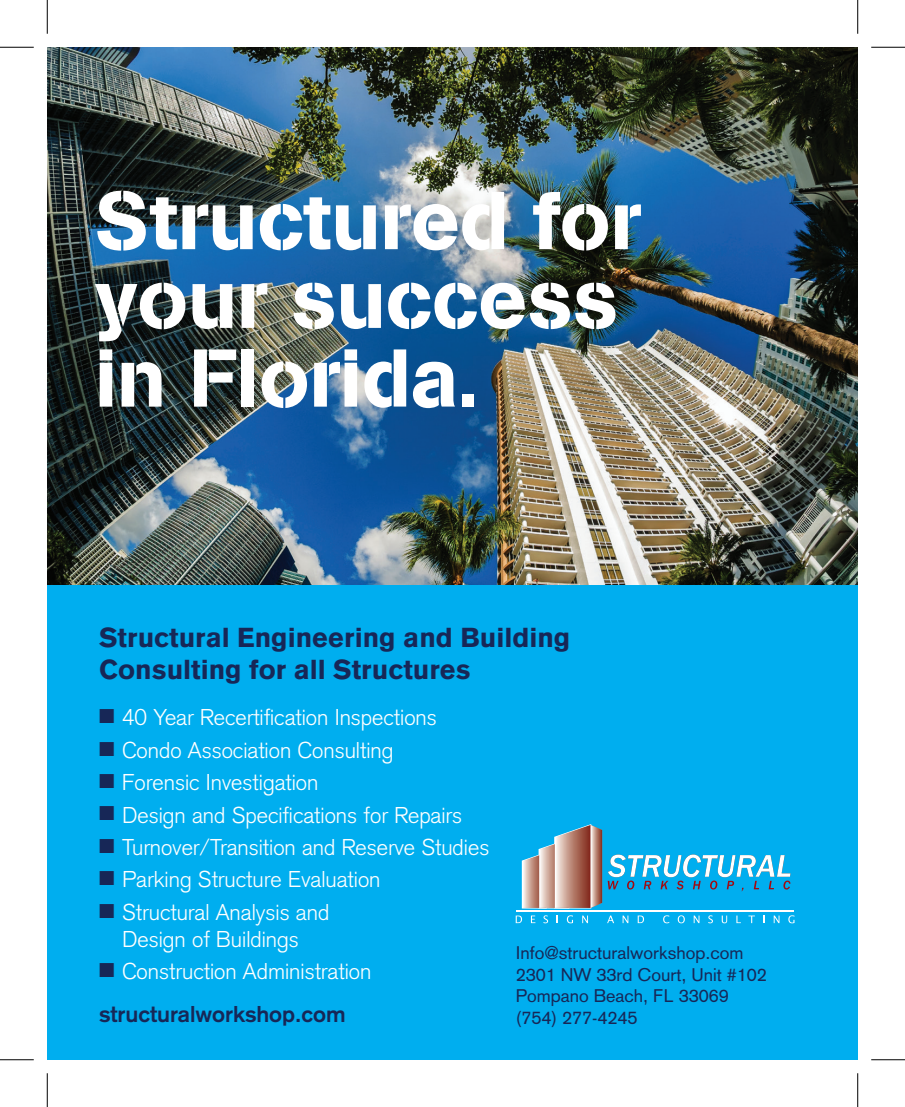
<style>
.page{position:relative;width:905px;height:1107px;background:#fff}
.page>*{position:absolute;margin:0;border:0;box-sizing:border-box;transform-origin:0 0}
.t1{font:81px/78.8px "AG Book Stencil";color:#fff}
.t2{font:900 27px/32.4px "Akzidenz Grotesk";color:#172757}
.t3{font:300 22.5px/27px "Akzidenz Grotesk";color:#fff;text-align:center}
.t4{font:700 22.5px "Akzidenz Grotesk";color:#172757}
.t5{font:18px/21.6px "Akzidenz Grotesk";color:#172757}
.s1{color:#172757}
</style>
<div class="page">
<img style="left:47px;top:47px;width:810px;height:538px">
<div style="left:47px;top:585px;width:810px;height:475px;background:#00aeef"></div>
<svg style="left:515px;top:916px;width:7px;height:7px"></svg>
<svg style="left:531px;top:916px;width:4px;height:7px"></svg>
<svg style="left:543px;top:915px;width:5px;height:8px"></svg>
<svg style="left:567px;top:915px;width:6px;height:8px"></svg>
<svg style="left:582px;top:916px;width:6px;height:7px"></svg>
<svg style="left:607px;top:916px;width:7px;height:7px"></svg>
<svg style="left:622px;top:916px;width:6px;height:7px"></svg>
<svg style="left:637px;top:916px;width:7px;height:7px"></svg>
<svg style="left:663px;top:915px;width:6px;height:8px"></svg>
<svg style="left:677px;top:915px;width:7px;height:8px"></svg>
<svg style="left:693px;top:916px;width:6px;height:7px"></svg>
<svg style="left:708px;top:915px;width:5px;height:8px"></svg>
<svg style="left:721px;top:916px;width:6px;height:7px"></svg>
<svg style="left:736px;top:916px;width:4px;height:7px"></svg>
<svg style="left:748px;top:916px;width:6px;height:7px"></svg>
<svg style="left:773px;top:916px;width:6px;height:7px"></svg>
<svg style="left:788px;top:915px;width:6px;height:8px"></svg>
<hr style="left:516px;top:911px;width:277px;height:1px;background:#fff">
<svg style="left:521px;top:824px;width:269px;height:85px"></svg>
<hr style="left:0;top:47px;width:34px;height:1px;background:#000">
<hr style="left:871px;top:47px;width:33px;height:1px;background:#000">
<hr style="left:0;top:1059px;width:34px;height:1px;background:#000">
<hr style="left:871px;top:1059px;width:33px;height:1px;background:#000">
<hr style="left:47px;top:0;width:1px;height:34px;background:#000">
<hr style="left:47px;top:1073px;width:1px;height:34px;background:#000">
<hr style="left:857px;top:0;width:1px;height:34px;background:#000">
<hr style="left:857px;top:1073px;width:1px;height:34px;background:#000">
<h1 class="t1" style="left:95px;top:181px;width:547px">Structured for your success in Florida.</h1>
<p class="t2" style="left:99px;top:621px;width:473px">Structural Engineering and Building<br>Consulting for all Structures</p>
<p class="t3" style="left:99px;top:704px;width:339px"><span class="s1">■</span> 40 Year Recertification Inspections</p>
<p class="t3" style="left:99px;top:737px;width:296px"><span class="s1">■</span> Condo Association Consulting</p>
<p class="t3" style="left:99px;top:769px;width:221px"><span class="s1">■</span> Forensic Investigation</p>
<p class="t3" style="left:99px;top:801px;width:364px"><span class="s1">■</span> Design and Specifications for Repairs</p>
<p class="t3" style="left:99px;top:834px;width:391px"><span class="s1">■</span> Turnover/Transition and Reserve Studies</p>
<p class="t3" style="left:99px;top:866px;width:283px"><span class="s1">■</span> Parking Structure Evaluation</p>
<p class="t3" style="left:99px;top:899px;width:232px"><span class="s1">■</span> Structural Analysis and<br>Design of Buildings</p>
<p class="t3" style="left:99px;top:958px;width:274px"><span class="s1">■</span> Construction Administration</p>
<p class="t5" style="left:515px;top:942px;width:253px">Info@structuralworkshop.com<br>2301 NW 33rd Court, Unit #102<br>Pompano Beach, FL 33069</p>
<p class="t4" style="left:99px;top:1001px;width:248px">structuralworkshop.com</p>
<p class="t5" style="left:515px;top:1007px;width:123px">(754) 277-4245</p>
</div>
